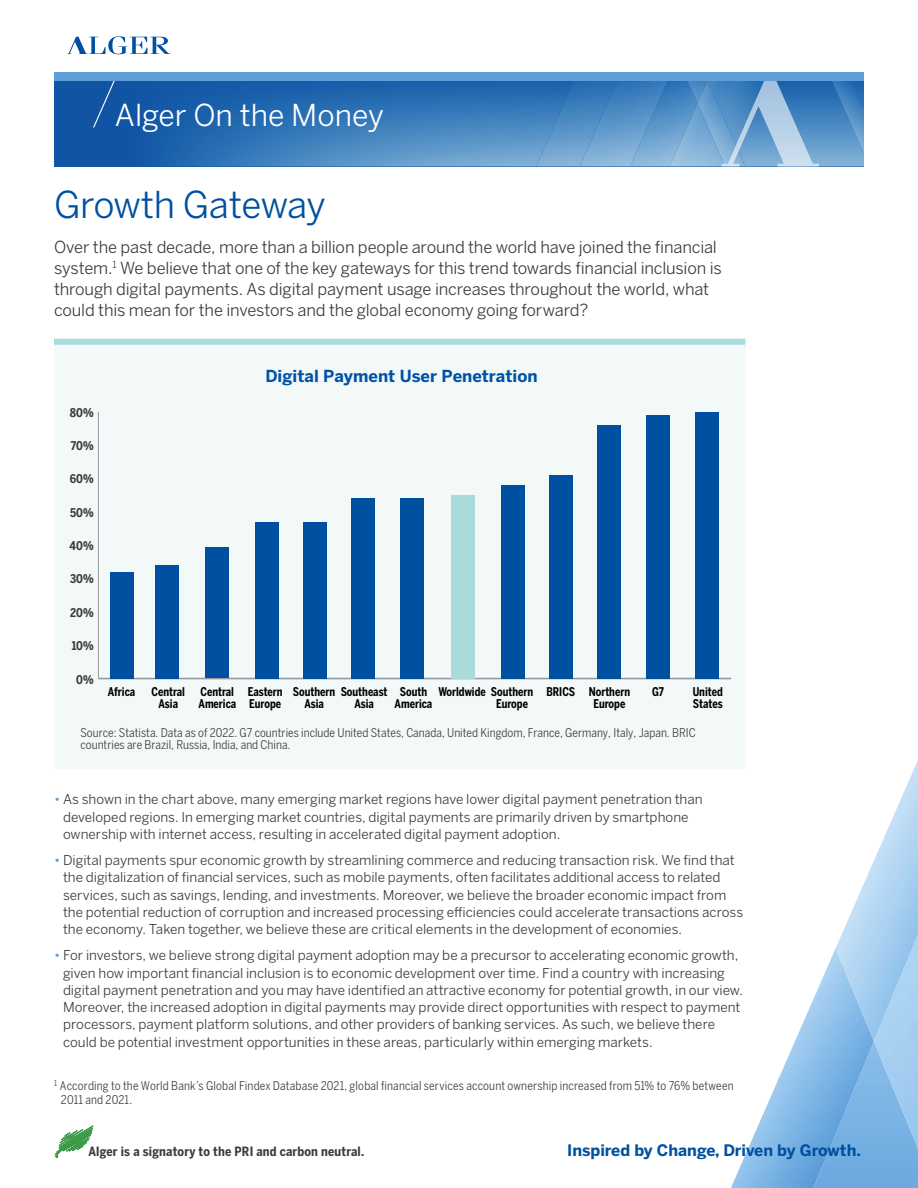
<style>
.page{position:relative;width:918px;height:1188px;background:#fff}
.page>*{position:absolute;margin:0;border:0;box-sizing:border-box;transform-origin:0 0}
.Fund_Name_-_Masthead{font:36.75px "Benton Sans";letter-spacing:-.02em;color:#0050a1}
.t1{font:30px "Benton Sans";color:#fff}
.Subhead{font:16.5px/21px "Benton Sans";letter-spacing:-.01em;color:#3c3c3e}
.t2{font:700 16.5px "Benton Sans";color:#0053a6}
.t3{font:700 15.75px "Benton Sans";color:#0050a1}
.Subhead-2{font:13.5px/17.2px "Benton Sans";color:#3c3c3e}
.t4{font:700 12.75px "Benton Sans Cond";letter-spacing:.01em;color:#3c3c3e}
.Subhead-3{font:12px/13.5px "Benton Sans Cond";color:#3c3c3e}
.t5{font:700 12px/12px "Benton Sans Cond";color:#000;scale:.9 1}
.t6{font:700 12px "Benton Sans Cond";color:#3c3c3e;scale:.96 1}
.s1{color:#5e9ed9}
</style>
<div class="page">
<img style="left:779px;top:948px;width:64px;height:240px">
<img style="left:731px;top:1134px;width:48px;height:54px">
<img style="left:754px;top:1078px;width:25px;height:56px">
<img style="left:842px;top:1041px;width:32px;height:77px">
<img style="left:874px;top:1041px;width:44px;height:147px">
<img style="left:745px;top:647px;width:1px;height:120px">
<img style="left:836px;top:760px;width:82px;height:281px">
<div style="left:54px;top:81px;width:16px;height:86px;background:#1054a4"></div>
<img style="left:70px;top:81px;width:794px;height:86px">
<img style="left:536px;top:81px;width:44px;height:85px">
<img style="left:580px;top:81px;width:88px;height:85px">
<img style="left:670px;top:81px;width:52px;height:85px">
<img style="left:688px;top:81px;width:19px;height:22px">
<img style="left:832px;top:81px;width:32px;height:73px">
<svg style="left:722px;top:81px;width:97px;height:86px;background:#72a2ce"></svg>
<svg style="left:68px;top:36px;width:102px;height:18px"></svg>
<svg style="left:93px;top:81px;width:22px;height:47px"></svg>
<div style="left:54px;top:72px;width:810px;height:9px;background:#5e9ed9"></div>
<svg style="left:54px;top:1125px;width:40px;height:34px"></svg>
<div style="left:54px;top:340px;width:691px;height:429px;background:#f2f9f8"></div>
<div style="left:54px;top:339px;width:691px;height:6px;background:#aadbda"></div>
<hr style="left:98px;top:678px;width:633px;height:1px;background:#97999c">
<hr style="left:98px;top:412px;width:1px;height:267px;background:#97999c">
<div style="left:110px;top:572px;width:23px;height:107px;background:#0050a1"></div>
<div style="left:156px;top:565px;width:23px;height:114px;background:#0050a1"></div>
<div style="left:205px;top:548px;width:24px;height:130px;background:#0050a1"></div>
<div style="left:255px;top:522px;width:23px;height:157px;background:#0050a1"></div>
<div style="left:304px;top:522px;width:23px;height:157px;background:#0050a1"></div>
<div style="left:352px;top:498px;width:23px;height:181px;background:#0050a1"></div>
<div style="left:400px;top:498px;width:24px;height:181px;background:#0050a1"></div>
<div style="left:452px;top:495px;width:23px;height:184px;background:#aadbda"></div>
<div style="left:501px;top:485px;width:24px;height:194px;background:#0050a1"></div>
<div style="left:549px;top:475px;width:23px;height:204px;background:#0050a1"></div>
<div style="left:598px;top:425px;width:23px;height:254px;background:#0050a1"></div>
<div style="left:646px;top:415px;width:24px;height:264px;background:#0050a1"></div>
<div style="left:695px;top:412px;width:23px;height:267px;background:#0050a1"></div>
<h2 class="t1" style="left:115px;top:97px;width:271px">Alger On the Money</h2>
<p class="Fund_Name_-_Masthead" style="left:54px;top:183px;width:274px">Growth Gateway</p>
<p class="Subhead" style="left:54px;top:236px;width:669px">Over the past decade, more than a billion people around the world have joined the financial system.<sup>1</sup> We believe that one of the key gateways for this trend towards financial inclusion is through digital payments. As digital payment usage increases throughout the world, what could this mean for the investors and the global economy going forward?</p>
<p class="t6" style="left:70px;top:405px;width:26px">80%</p>
<p class="t6" style="left:71px;top:439px;width:25px">70%</p>
<p class="t6" style="left:70px;top:472px;width:26px">60%</p>
<p class="t6" style="left:70px;top:505px;width:26px">50%</p>
<p class="t6" style="left:70px;top:539px;width:27px">40%</p>
<p class="t6" style="left:70px;top:572px;width:26px">30%</p>
<p class="t6" style="left:70px;top:605px;width:26px">20%</p>
<p class="t6" style="left:72px;top:639px;width:24px">10%</p>
<p class="t6" style="left:76px;top:672px;width:20px">0%</p>
<p class="t5" style="left:108px;top:686px;width:32px">Africa</p>
<p class="t2" style="left:265px;top:366px;width:274px">Digital Payment User Penetration</p>
<p class="t5" style="left:152px;top:686px;width:39px;text-align:center">Central<br>Asia</p>
<p class="t5" style="left:198px;top:686px;width:43px">Central<br>America</p>
<p class="t5" style="left:248px;top:686px;width:40px">Eastern<br>Europe</p>
<p class="t5" style="left:496px;top:686px;width:89px;text-indent:-96px">South Worldwide Southern BRICS<br>Europe</p>
<p class="t5" style="left:354px;top:686px;width:38px;text-indent:-61px">Southern Southeast<br>Asia</p>
<p class="t5" style="left:304px;top:698px;width:23px">Asia</p>
<p class="t5" style="left:395px;top:698px;width:43px">America</p>
<p class="t5" style="left:589px;top:686px;width:48px">Northern</p>
<p class="t5" style="left:652px;top:686px;width:15px">G7</p>
<p class="t5" style="left:593px;top:698px;width:37px">Europe</p>
<p class="t5" style="left:693px;top:686px;width:35px">United<br>States</p>
<p class="Subhead-3" style="left:80px;top:726px;width:617px;line-height:12.5px">Source: Statista. Data as of 2022. G7 countries include United States, Canada, United Kingdom, France, Germany, Italy, Japan. BRIC countries are Brazil, Russia, India, and China.</p>
<p class="Subhead-2" style="left:63px;top:791px;width:641px;text-indent:-9px"><span class="s1">•</span> As shown in the chart above, many emerging market regions have lower digital payment penetration than developed regions. In emerging market countries, digital payments are primarily driven by smartphone ownership with internet access, resulting in accelerated digital payment adoption.</p>
<p class="Subhead-2" style="left:63px;top:851px;width:682px;text-indent:-9px"><span class="s1">•</span> Digital payments spur economic growth by streamlining commerce and reducing transaction risk. We find that the digitalization of financial services, such as mobile payments, often facilitates additional access to related services, such as savings, lending, and investments. Moreover, we believe the broader economic impact from the potential reduction of corruption and increased processing efficiencies could accelerate transactions across the economy. Taken together, we believe these are critical elements in the development of economies.</p>
<p class="Subhead-2" style="left:63px;top:947px;width:682px;text-indent:-9px"><span class="s1">•</span> For investors, we believe strong digital payment adoption may be a precursor to accelerating economic growth, given how important financial inclusion is to economic development over time. Find a country with increasing digital payment penetration and you may have identified an attractive economy for potential growth, in our view.<br>Moreover, the increased adoption in digital payments may provide direct opportunities with respect to payment processors, payment platform solutions, and other providers of banking services. As such, we believe there could be potential investment opportunities in these areas, particularly within emerging markets.</p>
<p class="Subhead-3" style="left:61px;top:1079px;width:674px;text-indent:-7px"><sup>1</sup> According to the World Bank’s Global Findex Database 2021, global financial services account ownership increased from 51% to 76% between<br>2011 and 2021.</p>
<p class="t4" style="left:88px;top:1144px;width:277px">Alger is a signatory to the PRI and carbon neutral.</p>
<p class="t3" style="left:567px;top:1141px;width:295px">Inspired by Change, Driven by Growth.</p>
</div>
